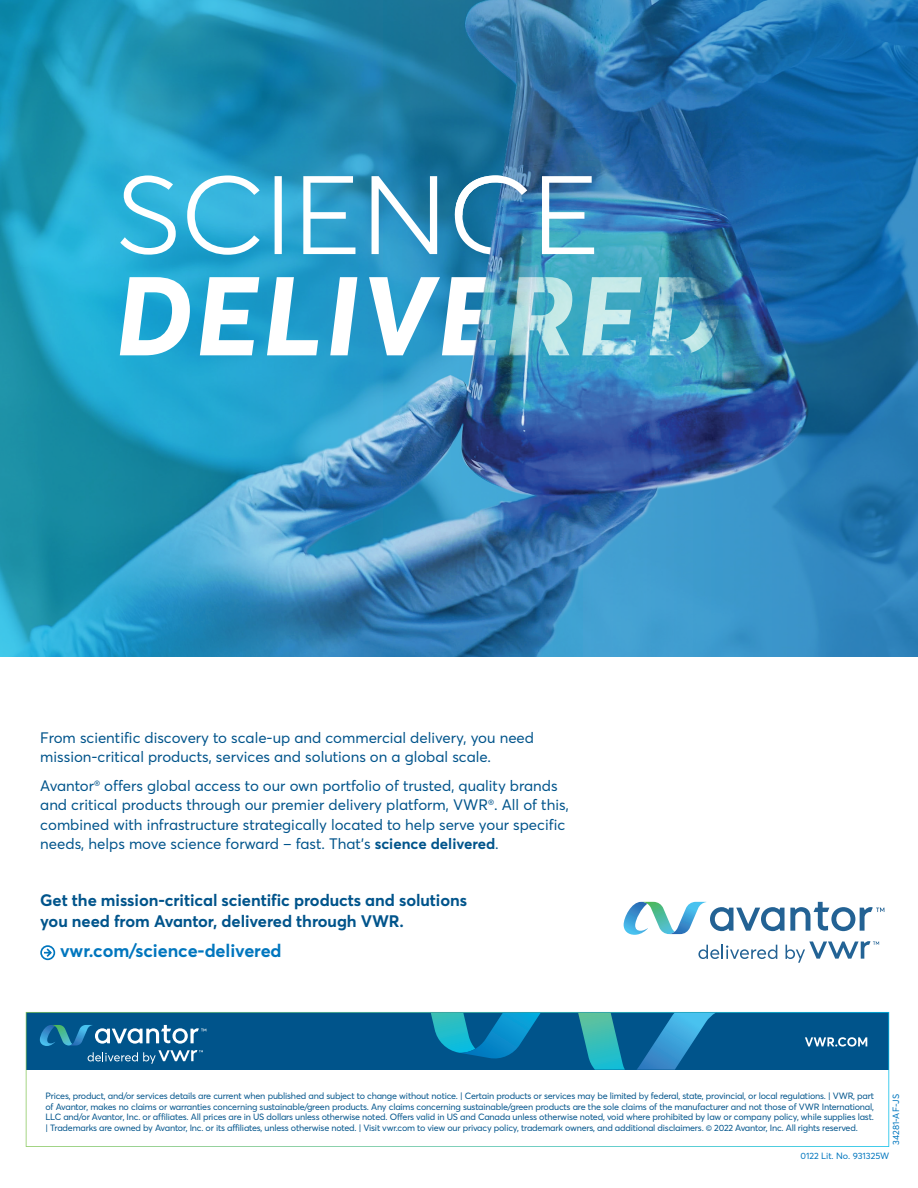
<style>
.page{position:relative;width:918px;height:1188px;background:#fff}
.page>*{position:absolute;margin:0;border:0;box-sizing:border-box;transform-origin:0 0}
.t1{font:700 18px "Averta";letter-spacing:-.005em;color:#0076be}
.t2{font:700 16.5px/21px "Averta";letter-spacing:-.005em;color:#00548b}
.t3{font:15px/19.5px "Averta";color:#00548b}
.t4{font:9px/10.5px "Averta";letter-spacing:-.02em;color:#00548b;text-align:justify}
.t5{font:9px "Averta";color:#0076be}
.s1{font-weight:700}
</style>
<div class="page">
<svg style="left:26px;top:1012px;width:863px;height:135px"></svg>
<svg style="left:40px;top:1025px;width:166px;height:39px;background:#2e75a1"></svg>
<svg style="left:578px;top:1013px;width:47px;height:57px;background:#279da9"></svg>
<svg style="left:637px;top:1013px;width:79px;height:57px;background:#1d79b0"></svg>
<svg style="left:431px;top:1013px;width:110px;height:47px;background:#0980b0"></svg>
<svg style="left:42px;top:948px;width:11px;height:11px"></svg>
<div style="left:40px;top:945px;width:15px;height:15px;border:2px solid #0076be;border-radius:50%"></div>
<img style="left:0;top:0;width:918px;height:656px">
<svg style="left:120px;top:277px;width:600px;height:78px"></svg>
<svg style="left:120px;top:175px;width:317px;height:80px"></svg>
<svg style="left:542px;top:176px;width:52px;height:78px"></svg>
<svg style="left:455px;top:175px;width:72px;height:80px"></svg>
<svg style="left:698px;top:945px;width:79px;height:14px"></svg>
<svg style="left:786px;top:941px;width:93px;height:22px"></svg>
<svg style="left:624px;top:902px;width:260px;height:33px"></svg>
<h3 class="t3" style="left:40px;top:727px;width:495px">From scientific discovery to scale-up and commercial delivery, you need mission-critical products, services and solutions on a global scale.</h3>
<p class="t3" style="left:40px;top:775px;width:530px">Avantor<sup>®</sup> offers global access to our own portfolio of trusted, quality brands and critical products through our premier delivery platform, VWR<sup>®</sup>. All of this, combined with infrastructure strategically located to help serve your specific needs, helps move science forward – fast. That’s <span class="s1">science delivered</span>.</p>
<h2 class="t2" style="left:40px;top:889px;width:428px">Get the mission-critical scientific products and solutions you need from Avantor, delivered through VWR.</h2>
<h1 class="t1" style="left:60px;top:938px;width:223px">vwr.com/science-delivered</h1>
<p class="t4" style="left:45px;top:1090px;width:830px">Prices, product, and/or services details are current when published and subject to change without notice. | Certain products or services may be limited by federal, state, provincial, or local regulations. | VWR, part of Avantor, makes no claims or warranties concerning sustainable/green products. Any claims concerning sustainable/green products are the sole claims of the manufacturer and not those of VWR International, LLC and/or Avantor, Inc. or affiliates. All prices are in US dollars unless otherwise noted. Offers valid in US and Canada unless otherwise noted, void where prohibited by law or company policy, while supplies last. | Trademarks are owned by Avantor, Inc. or its affiliates, unless otherwise noted. | Visit vwr.com to view our privacy policy, trademark owners, and additional disclaimers. © 2022 Avantor, Inc. All rights reserved.</p>
<p class="t5" style="left:890px;top:1145px;width:52px;rotate:-90deg">34281-AF-JS</p>
<p class="t5" style="left:801px;top:1150px;width:90px">0122 Lit. No. 931325W</p>
</div>
